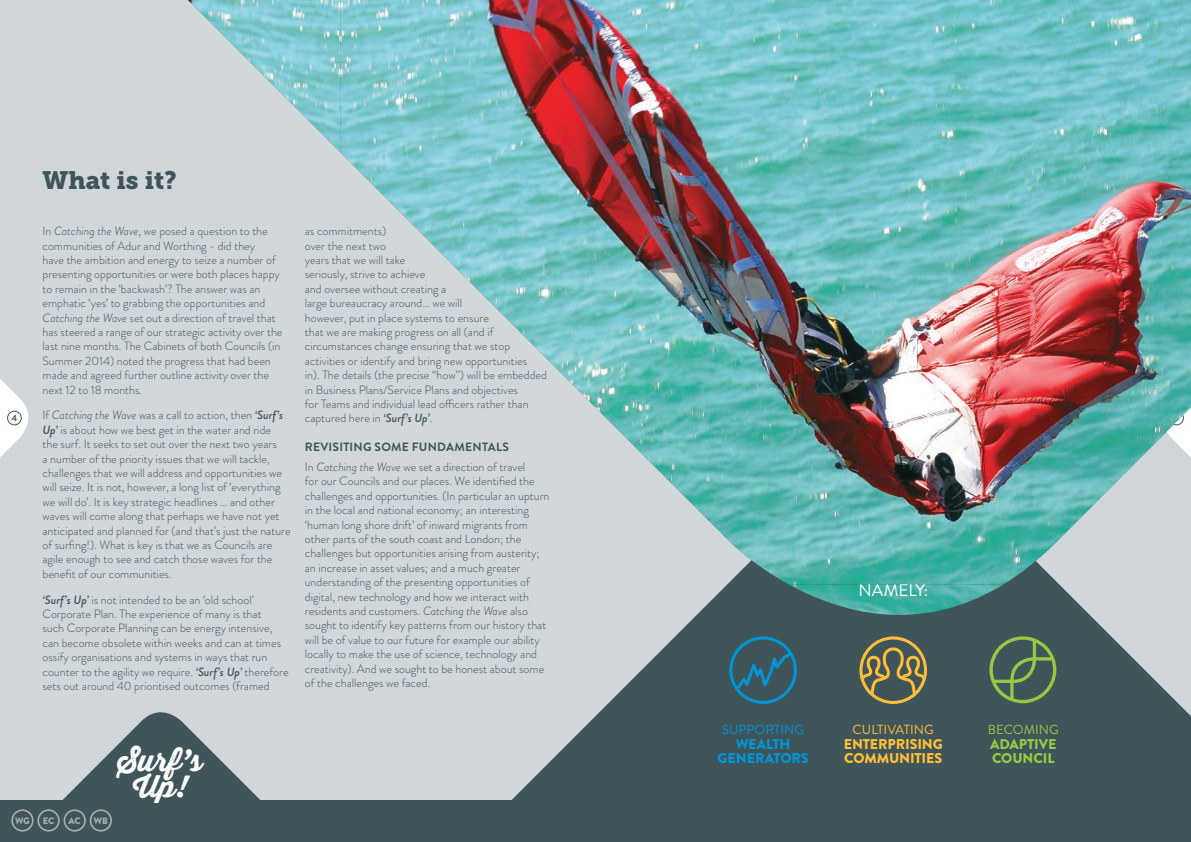
<style>
.page{position:relative;width:1191px;height:842px;background:#fff}
.page>*{position:absolute;margin:0;border:0;box-sizing:border-box;transform-origin:0 0}
.t1{font:29.9px/26.2px "Thirsty Rough Bol";color:#fff;text-align:center}
.t2{font:25px "Museo Slab 900";color:#3f555a}
.t3{font:17.2px "Brandon Grotesque";color:#fff}
.t4{font:900 14.2px/14.2px "Brandon Grotesque";letter-spacing:-.01em;color:#febe3a}
.t5{font:900 14.2px/14.2px "Brandon Grotesque";letter-spacing:-.005em;color:#0095d6;text-align:center}
.t6{font:900 14.2px/14.2px "Brandon Grotesque";letter-spacing:-.005em;color:#94c944}
.t7{font:13.2px "Brandon Grotesque";color:#febe3a}
.t8{font:13.2px "Brandon Grotesque";letter-spacing:.005em;color:#0095d6}
.t9{font:13.2px "Brandon Grotesque";color:#94c944}
.t10{font:300 12px/14.4px "Brandon Grotesque";color:#3f555a}
.t11{font:700 12px/20.1px "Brandon Grotesque";letter-spacing:.02em;color:#3f555a}
.t12{font:900 9.3px "Brandon Grotesque";letter-spacing:-.01em;color:#a9afb1}
.t13{font:700 9px "Brandon Grotesque";color:#3f555a}
.s1{font-style:italic}
.s2{font-weight:500;font-style:italic}
.s3{font-weight:300}
.s4{font-weight:300;font-style:italic}
</style>
<div class="page">
<div style="left:0;top:799px;width:1191px;height:43px;background:#3f555a"></div>
<div style="left:0;top:0;width:1191px;height:799px;background:#d0d6da"></div>
<img style="left:188px;top:0;width:152px;height:152px">
<svg style="left:0;top:379px;width:29px;height:78px"></svg>
<svg style="left:11px;top:809px;width:101px;height:23px"></svg>
<svg style="left:62px;top:712px;width:198px;height:88px"></svg>
<svg style="left:511px;top:584px;width:680px;height:216px;fill:#3f555a"></svg>
<img style="left:788px;top:584px;width:215px;height:52px">
<svg style="left:728px;top:635px;width:70px;height:70px;background:#326172"></svg>
<svg style="left:858px;top:635px;width:70px;height:70px;background:#717051"></svg>
<svg style="left:983px;top:630px;width:75px;height:75px;background:#4f6b55"></svg>
<img style="left:340px;top:0;width:851px;height:584px">
<p class="t13" style="left:12px;top:412px;width:7px">4</p>
<h1 class="t2" style="left:43px;top:166px;width:136px">What is it?</h1>
<p class="t10" style="left:43px;top:224px;width:241px">In <span class="s1">Catching the Wave</span>, we posed a question to the communities of Adur and Worthing - did they<br>have the ambition and energy to seize a number of presenting opportunities or were both places happy to remain in the ‘backwash’? The answer was an emphatic ‘yes’ to grabbing the opportunities and <span class="s1">Catching the Wave</span> set out a direction of travel that has steered a range of our strategic activity over the last nine months. The Cabinets of both Councils (in Summer 2014) noted the progress that had been made and agreed further outline activity over the next 12 to 18 months.</p>
<p class="t10" style="left:43px;top:408px;width:250px">If <span class="s1">Catching the Wave</span> was a call to action, then <span class="s2">‘Surf’s Up’</span> is about how we best get in the water and ride<br>the surf. It seeks to set out over the next two years<br>a number of the priority issues that we will tackle, challenges that we will address and opportunities we will seize. It is not, however, a long list of ‘everything we will do’. It is key strategic headlines … and other waves will come along that perhaps we have not yet anticipated and planned for (and that’s just the nature of surfng!). What is key is that we as Councils are agile enough to see and catch those waves for the beneft of our communities.</p>
<p class="t10" style="left:43px;top:592px;width:248px"><span class="s2">‘Surf’s Up’</span> is not intended to be an ‘old school’ Corporate Plan. The experience of many is that<br>such Corporate Planning can be energy intensive, can become obsolete within weeks and can at times ossify organisations and systems in ways that run counter to the agility we require. <span class="s2">‘Surf’s Up’</span> therefore sets out around 40 prioritised outcomes (framed</p>
<p class="t10" style="left:305px;top:224px;width:244px">as commitments)<br>over the next two<br>years that we will take<br>seriously, strive to achieve<br>and oversee without creating a<br>large bureaucracy around… we will<br>however, put in place systems to ensure<br>that we are making progress on all (and if circumstances change ensuring that we stop activities or identify and bring new opportunities<br>in). The details (the precise “how”) will be embedded in Business Plans/Service Plans and objectives<br>for Teams and individual lead ofcers rather than captured here in <span class="s2">‘Surf’s Up’</span>.</p>
<p class="t11" style="left:305px;top:437px;width:222px">REVISITING SOME FUNDAMENTALS<br><span class="s3">In</span> <span class="s4">Catching the Wave</span> <span class="s3">we set a direction of travel</span></p>
<p class="t10" style="left:305px;top:474px;width:246px">for our Councils and our places. We identifed the challenges and opportunities. (In particular an upturn in the local and national economy; an interesting ‘human long shore drift’ of inward migrants from other parts of the south coast and London; the challenges but opportunities arising from austerity; an increase in asset values; and a much greater understanding of the presenting opportunities of digital, new technology and how we interact with residents and customers. <span class="s1">Catching the Wave</span> also sought to identify key patterns from our history that will be of value to our future for example our ability locally to make the use of science, technology and creativity). And we sought to be honest about some of the challenges we faced.</p>
<p class="t12" style="left:15px;top:814px;width:16px">WG</p>
<p class="t12" style="left:43px;top:814px;width:13px">EC</p>
<p class="t12" style="left:69px;top:814px;width:14px">AC</p>
<p class="t12" style="left:94px;top:814px;width:15px">WB</p>
<p class="t1" style="left:118px;top:747px;width:86px">Surf’s<br>Up!</p>
<p class="t3" style="left:858px;top:578px;width:71px">NAMELY:</p>
<p class="t8" style="left:722px;top:720px;width:83px">SUPPORTING</p>
<p class="t5" style="left:717px;top:737px;width:93px">WEALTH<br>GENERATORS</p>
<p class="t7" style="left:852px;top:720px;width:83px">CULTIVATING</p>
<p class="t4" style="left:843px;top:737px;width:100px">ENTERPRISING<br>COMMUNITIES</p>
<p class="t9" style="left:988px;top:720px;width:72px">BECOMING</p>
<p class="t6" style="left:990px;top:737px;width:68px">ADAPTIVE<br>COUNCIL</p>
</div>
